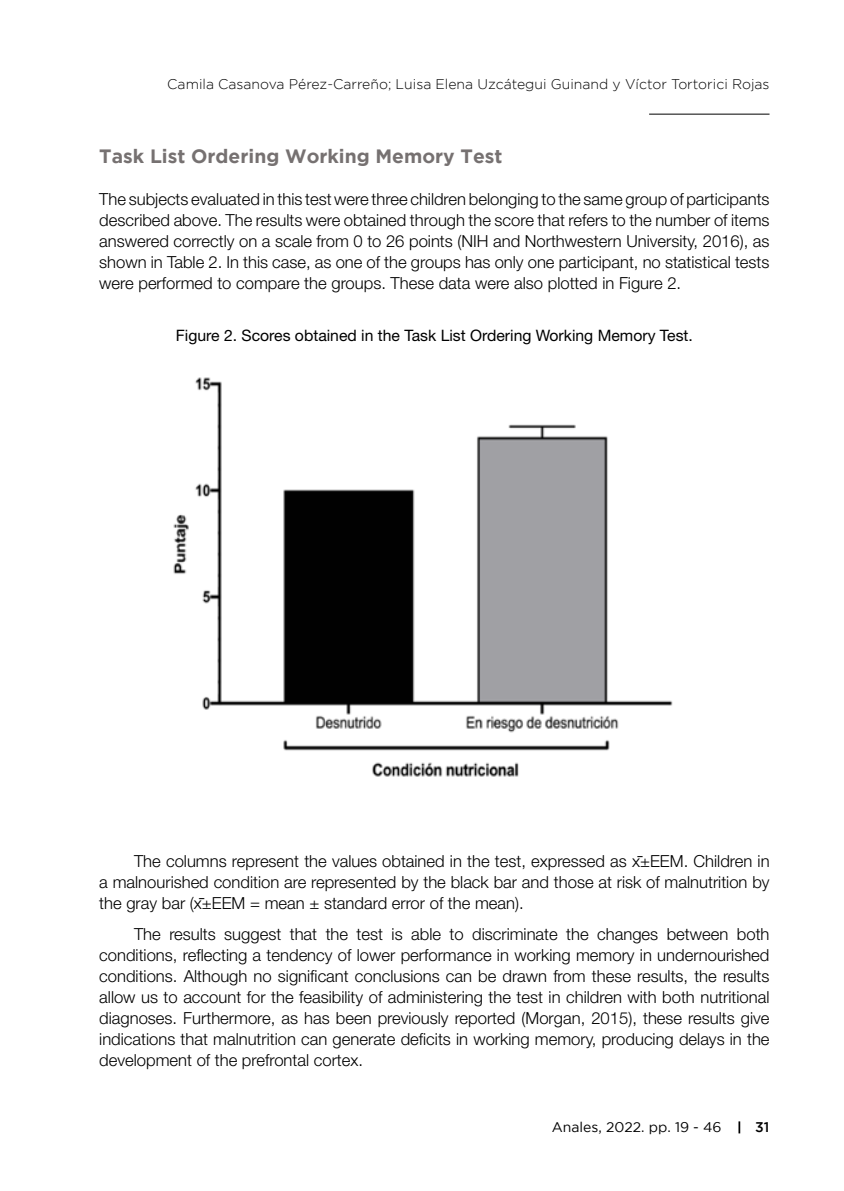
<style>
.page{position:relative;width:844px;height:1191px;background:#fff}
.page>*{position:absolute;margin:0;border:0;box-sizing:border-box;transform-origin:0 0}
.t1{font:700 19.25px "Gotham";color:#767171}
.t2{font:300 16.62px/21px "Helvetica Neue LT Std";color:#000;text-align:justify}
.t3{font:15.75px "Helvetica Neue LT Std";color:#000}
.t4{font:300 14px "Gotham";color:#000}
.t5{font:14px "Gotham";color:#000}
.t6{font:500 14px "Gotham";color:#000}
.s1{font-family:"Times New Roman";font-weight:400}
</style>
<div class="page">
<svg style="left:738px;top:1121px;width:2px;height:12px"></svg>
<hr style="left:649px;top:114px;width:120px;height:1px;background:#000">
<img style="left:173px;top:377px;width:500px;height:400px">
<p class="t4" style="left:167px;top:77px;width:603px">Camila Casanova Pérez-Carreño; Luisa Elena Uzcátegui Guinand y Víctor Tortorici Rojas</p>
<p class="t1" style="left:99px;top:145px;width:404px">Task List Ordering Working Memory Test</p>
<p class="t2" style="left:99px;top:188px;width:671px">The subjects evaluated in this test were three children belonging to the same group of participants described above. The results were obtained through the score that refers to the number of items answered correctly on a scale from 0 to 26 points (NIH and Northwestern University, 2016), as shown in Table 2. In this case, as one of the groups has only one participant, no statistical tests were performed to compare the groups. These data were also plotted in Figure 2.</p>
<p class="t3" style="left:176px;top:326px;width:518px">Figure 2. Scores obtained in the Task List Ordering Working Memory Test.</p>
<p class="t2" style="left:99px;top:850px;width:671px;text-indent:35px">The columns represent the values obtained in the test, expressed as x<span class="s1">̄</span>±EEM. Children in a malnourished condition are represented by the black bar and those at risk of malnutrition by the gray bar (x<span class="s1">̄</span>±EEM = mean ± standard error of the mean).</p>
<p class="t2" style="left:99px;top:923px;width:671px;text-indent:35px">The results suggest that the test is able to discriminate the changes between both conditions, reflecting a tendency of lower performance in working memory in undernourished conditions. Although no significant conclusions can be drawn from these results, the results allow us to account for the feasibility of administering the test in children with both nutritional diagnoses. Furthermore, as has been previously reported (Morgan, 2015), these results give indications that malnutrition can generate deficits in working memory, producing delays in the development of the prefrontal cortex.</p>
<p class="t5" style="left:551px;top:1119px;width:171px">Anales, 2022. pp. 19 - 46</p>
<p class="t6" style="left:755px;top:1118px;width:16px">31</p>
</div>
